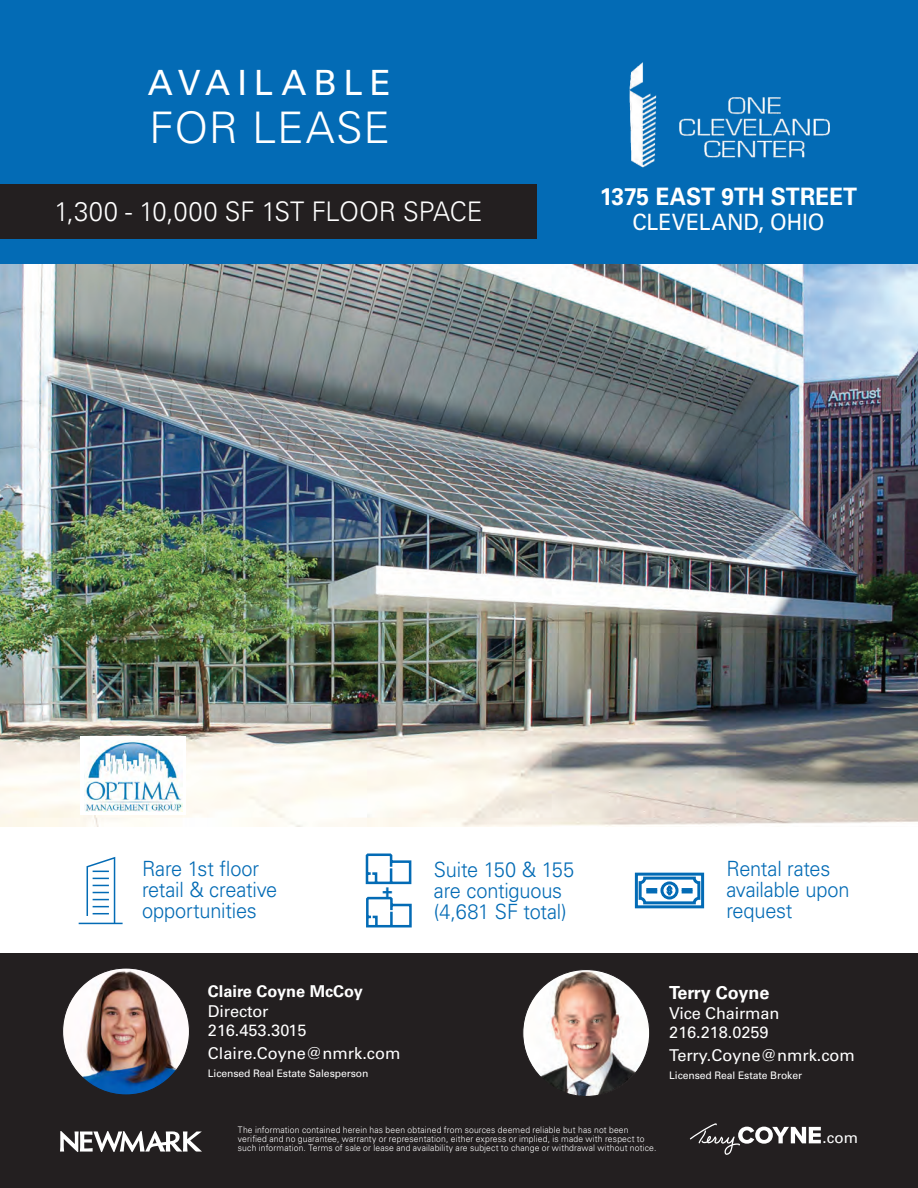
<style>
.page{position:relative;width:918px;height:1188px;background:#fff}
.page>*{position:absolute;margin:0;border:0;box-sizing:border-box;transform-origin:0 0}
.t1{font:300 43.5px "Univers LT Pro 45";letter-spacing:.02em;color:#fff}
.t2{font:34.8px "Univers LT Pro 55 Roman";letter-spacing:.195em;color:#fff}
.t3{font:300 27px "Univers LT Pro 45";letter-spacing:-.005em;color:#fff;scale:.95 1}
.t4{font:700 24px "Univers LT Pro 65";letter-spacing:-.005em;color:#fff;scale:.95 1}
.t5{font:22.5px "Univers LT Pro 55 Roman";color:#fff;scale:.95 1}
.t6{font:300 21px/21px "Univers LT Pro 45";letter-spacing:-.01em;color:#036bb5;scale:.95 1}
.t7{font:700 18px "Univers LT Pro 65";color:#fff}
.t8{font:700 18px "Univers LT Pro 65";color:#036bb5;scale:.95 1}
.t9{font:16.35px "Univers";color:#fff}
.t10{font:700 16.35px "Univers LT Pro 65";color:#fff}
.t11{font:15.15px "Univers";color:#fff}
.t12{font:500 10.5px "Futura BT";color:#fff}
.t13{font:10.35px "Univers";letter-spacing:-.01em;color:#fff}
.t14{font:300 9px/9px "Univers LT Pro 45";letter-spacing:.02em;color:#fff;scale:.95 1}
</style>
<div class="page">
<img style="left:0;top:264px;width:918px;height:563px">
<div style="left:0;top:0;width:918px;height:264px;background:#036bb5"></div>
<img style="left:629px;top:62px;width:201px;height:106px">
<div style="left:81px;top:737px;width:105px;height:78px;background:#fff"></div>
<img style="left:85px;top:741px;width:98px;height:70px">
<svg style="left:634px;top:872px;width:71px;height:37px"></svg>
<div style="left:0;top:184px;width:537px;height:54px;background:#231f20"></div>
<svg style="left:366px;top:896px;width:46px;height:32px"></svg>
<svg style="left:365px;top:853px;width:47px;height:32px"></svg>
<hr style="left:79px;top:923px;width:44px;height:1px;background:#036bb5">
<svg style="left:86px;top:857px;width:30px;height:68px"></svg>
<div style="left:0;top:953px;width:918px;height:235px;background:#231f20"></div>
<svg style="left:60px;top:1131px;width:142px;height:21px"></svg>
<svg style="left:690px;top:1123px;width:131px;height:32px"></svg>
<img style="left:523px;top:970px;width:127px;height:126px;border-radius:63px">
<img style="left:63px;top:968px;width:126px;height:127px;border-radius:63px">
<p class="t2" style="left:148px;top:58px;width:245px">AVAILABLE</p>
<p class="t1" style="left:149px;top:99px;width:242px">FOR LEASE</p>
<p class="t3" style="left:54px;top:194px;width:452px">1,300 - 10,000 SF 1ST FLOOR SPACE</p>
<p class="t4" style="left:600px;top:179px;width:273px">1375 EAST 9TH STREET</p>
<p class="t5" style="left:632px;top:206px;width:204px">CLEVELAND, OHIO</p>
<p class="t6" style="left:142px;top:858px;width:125px">Rare 1st floor</p>
<p class="t6" style="left:142px;top:879px;width:144px">retail &amp; creative</p>
<p class="t6" style="left:142px;top:900px;width:122px">opportunities</p>
<p class="t8" style="left:382px;top:878px;width:12px">+</p>
<p class="t10" style="left:208px;top:980px;width:156px">Claire Coyne McCoy</p>
<p class="t9" style="left:208px;top:1001px;width:62px">Director</p>
<p class="t9" style="left:208px;top:1021px;width:100px">216.453.3015</p>
<p class="t9" style="left:208px;top:1043px;width:194px">Claire.Coyne@nmrk.com</p>
<p class="t13" style="left:208px;top:1067px;width:162px">Licensed Real Estate Salesperson</p>
<p class="t6" style="left:434px;top:858px;width:149px">Suite 150 &amp; 155</p>
<p class="t6" style="left:434px;top:879px;width:137px">are contiguous</p>
<p class="t6" style="left:434px;top:900px;width:141px">(4,681 SF total)</p>
<p class="t6" style="left:726px;top:858px;width:111px">Rental rates</p>
<p class="t6" style="left:726px;top:879px;width:131px">available upon request</p>
<p class="t7" style="left:669px;top:980px;width:102px">Terry Coyne</p>
<p class="t9" style="left:669px;top:1003px;width:112px">Vice Chairman</p>
<p class="t9" style="left:669px;top:1023px;width:101px">216.218.0259</p>
<p class="t9" style="left:669px;top:1045px;width:187px">Terry.Coyne@nmrk.com</p>
<p class="t13" style="left:669px;top:1069px;width:134px">Licensed Real Estate Broker</p>
<p class="t14" style="left:238px;top:1125px;width:442px">The information contained herein has been obtained from sources deemed reliable but has not been verified and no guarantee, warranty or representation, either express or implied, is made with respect to such information. Terms of sale or lease and availability are subject to change or withdrawal without notice.</p>
<p class="t11" style="left:823px;top:1129px;width:37px">.com</p>
<p class="t12" style="left:456px;top:1127px;width:8px">2</p>
</div>
